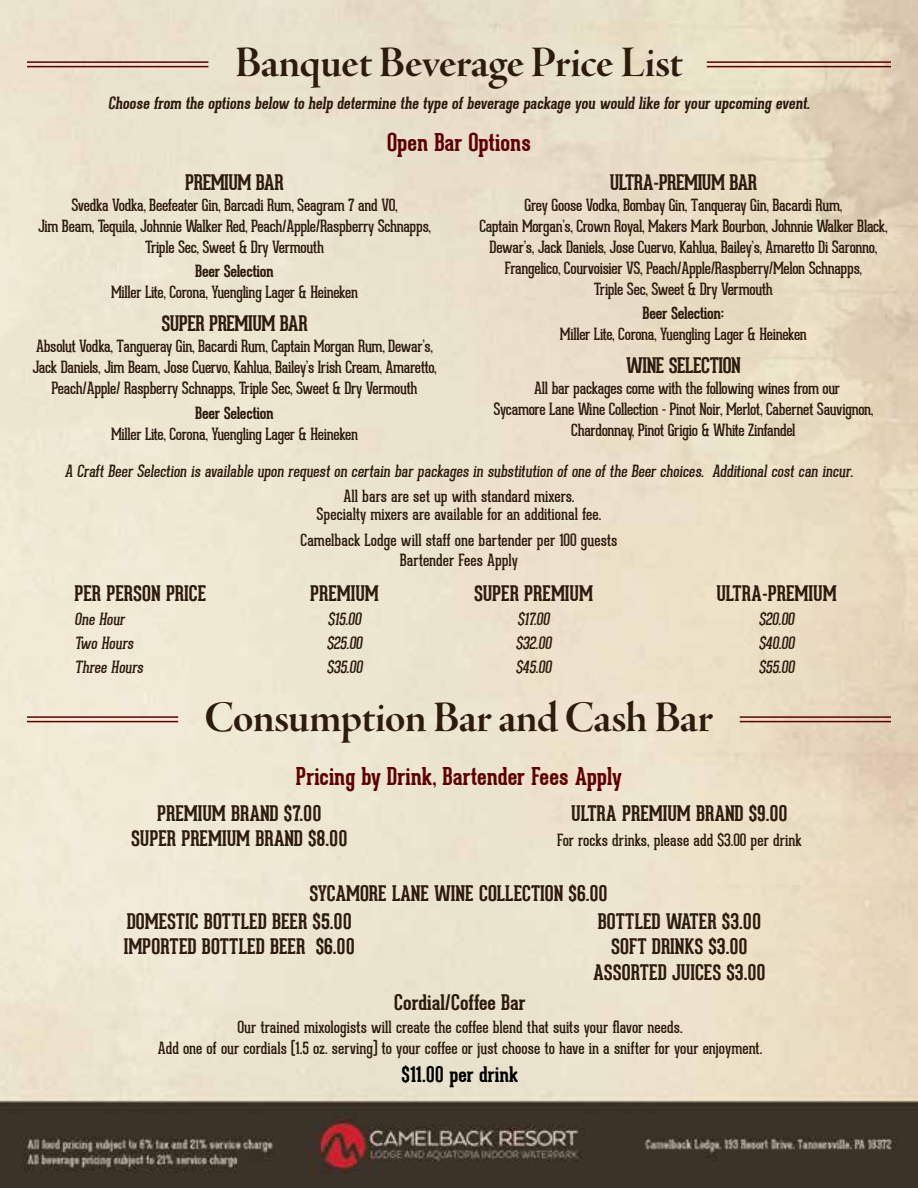
<style>
.page{position:relative;width:918px;height:1188px;background:#fff}
.page>*{position:absolute;margin:0;border:0;box-sizing:border-box;transform-origin:0 0}
.t1{font:45px "Adobe Jenson Pro Bold Disp";letter-spacing:-.005em;color:#2d1b0e}
.t2{font:700 24px "Geared Slab";color:#5e0000}
.t3{font:700 21px/25.2px "Geared Slab";color:#2d1b0e;text-align:center}
.t4{font:700 21px "Geared Slab";letter-spacing:-.02em;color:#2d1b0e}
.t5{font:700 21px "Geared Slab";color:#000}
.t6{font:16.5px/21px "Geared Slab";letter-spacing:-.02em;color:#2d1b0e;text-align:center}
.t7{font:16.5px/25px "Geared Slab";color:#2d1b0e;text-align:center}
.t8{font:700 16.5px "Geared Slab";letter-spacing:-.02em;color:#2d1b0e}
</style>
<div class="page">
<img style="left:0;top:0;width:918px;height:1188px">
<hr style="left:27px;top:61px;width:181px;height:2px;background:#5e0000">
<hr style="left:27px;top:66px;width:181px;height:1px;background:#5e0000">
<hr style="left:707px;top:61px;width:184px;height:2px;background:#5e0000">
<hr style="left:707px;top:66px;width:184px;height:1px;background:#5e0000">
<hr style="left:27px;top:716px;width:151px;height:2px;background:#5e0000">
<hr style="left:740px;top:716px;width:151px;height:2px;background:#5e0000">
<hr style="left:27px;top:721px;width:151px;height:1px;background:#5e0000">
<hr style="left:740px;top:721px;width:151px;height:1px;background:#5e0000">
<h1 class="t1" style="left:235px;top:37px;width:449px">Banquet Beverage Price List</h1>
<p class="t8" style="left:108px;top:93px;width:706px">Choose from the options below to help determine the type of beverage package you would like for your upcoming event.</p>
<h2 class="t2" style="left:387px;top:127px;width:145px">Open Bar Options</h2>
<p class="t4" style="left:185px;top:169px;width:100px">PREMIUM BAR</p>
<p class="t6" style="left:38px;top:194px;width:395px">Svedka Vodka, Beefeater Gin, Barcadi Rum, Seagram 7 and VO,<br>Jim Beam, Tequila, Johnnie Walker Red, Peach/Apple/Raspberry Schnapps,<br>Triple Sec, Sweet &amp; Dry Vermouth</p>
<p class="t8" style="left:195px;top:260px;width:80px">Beer Selection</p>
<p class="t6" style="left:111px;top:281px;width:249px">Miller Lite, Corona, Yuengling Lager &amp; Heineken</p>
<p class="t4" style="left:161px;top:310px;width:148px">SUPER PREMIUM BAR</p>
<p class="t6" style="left:32px;top:335px;width:406px">Absolut Vodka, Tangueray Gin, Bacardi Rum, Captain Morgan Rum, Dewar’s,<br>Jack Daniels, Jim Beam, Jose Cuervo, Kahlua, Bailey’s Irish Cream, Amaretto,<br>Peach/Apple/ Raspberry Schnapps, Triple Sec, Sweet &amp; Dry Vermouth</p>
<p class="t8" style="left:195px;top:403px;width:80px">Beer Selection</p>
<p class="t6" style="left:111px;top:424px;width:249px">Miller Lite, Corona, Yuengling Lager &amp; Heineken</p>
<p class="t4" style="left:610px;top:169px;width:149px">ULTRA-PREMIUM BAR</p>
<p class="t6" style="left:479px;top:194px;width:410px">Grey Goose Vodka, Bombay Gin, Tanqueray Gin, Bacardi Rum,<br>Captain Morgan’s, Crown Royal, Makers Mark Bourbon, Johnnie Walker Black, Dewar’s, Jack Daniels, Jose Cuervo, Kahlua, Bailey’s, Amaretto Di Saronno, Frangelico, Courvoisier VS, Peach/Apple/Raspberry/Melon Schnapps,<br>Triple Sec, Sweet &amp; Dry Vermouth</p>
<p class="t8" style="left:643px;top:302px;width:83px">Beer Selection:</p>
<p class="t6" style="left:560px;top:323px;width:249px">Miller Lite, Corona, Yuengling Lager &amp; Heineken</p>
<p class="t4" style="left:626px;top:352px;width:116px">WINE SELECTION</p>
<p class="t6" style="left:493px;top:377px;width:382px">All bar packages come with the following wines from our<br>Sycamore Lane Wine Collection - Pinot Noir, Merlot, Cabernet Sauvignon,<br>Chardonnay, Pinot Grigio &amp; White Zinfandel</p>
<p class="t7" style="left:65px;top:458px;width:793px">A Craft Beer Selection is available upon request on certain bar packages in substitution of one of the Beer choices. Additional cost can incur.<br>All bars are set up with standard mixers.</p>
<p class="t7" style="left:300px;top:501px;width:318px;line-height:26.5px">Specialty mixers are available for an additional fee.<br>Camelback Lodge will staff one bartender per 100 guests</p>
<p class="t7" style="left:400px;top:547px;width:120px">Bartender Fees Apply</p>
<p class="t3" style="left:75px;top:581px;width:133px">PER PERSON PRICE</p>
<p class="t3" style="left:310px;top:581px;width:70px">PREMIUM</p>
<p class="t3" style="left:474px;top:581px;width:121px">SUPER PREMIUM</p>
<p class="t3" style="left:716px;top:581px;width:122px">ULTRA-PREMIUM</p>
<p class="t6" style="left:75px;top:609px;width:55px">One Hour</p>
<p class="t6" style="left:328px;top:609px;width:37px">$15.00</p>
<p class="t6" style="left:518px;top:609px;width:36px">$17.00</p>
<p class="t6" style="left:759px;top:609px;width:40px">$20.00</p>
<p class="t6" style="left:75px;top:633px;width:63px">Two Hours</p>
<p class="t6" style="left:327px;top:633px;width:40px">$25.00</p>
<p class="t6" style="left:516px;top:633px;width:40px">$32.00</p>
<p class="t6" style="left:759px;top:633px;width:40px">$40.00</p>
<p class="t6" style="left:75px;top:657px;width:73px">Three Hours</p>
<p class="t6" style="left:327px;top:657px;width:40px">$35.00</p>
<p class="t6" style="left:516px;top:657px;width:40px">$45.00</p>
<p class="t6" style="left:759px;top:657px;width:40px">$55.00</p>
<h1 class="t1" style="left:205px;top:692px;width:510px">Consumption Bar and Cash Bar</h1>
<h2 class="t2" style="left:296px;top:761px;width:328px">Pricing by Drink, Bartender Fees Apply</h2>
<p class="t3" style="left:131px;top:800px;width:218px">PREMIUM BRAND $7.00<br>SUPER PREMIUM BRAND $8.00</p>
<p class="t3" style="left:571px;top:800px;width:218px">ULTRA PREMIUM BRAND $9.00</p>
<p class="t7" style="left:557px;top:828px;width:246px">For rocks drinks, please add $3.00 per drink</p>
<p class="t3" style="left:127px;top:879px;width:483px;line-height:28px;text-align:left;text-indent:183px">SYCAMORE LANE WINE COLLECTION $6.00<br>DOMESTIC BOTTLED BEER $5.00</p>
<p class="t3" style="left:124px;top:934px;width:233px">IMPORTED BOTTLED BEER $6.00</p>
<p class="t3" style="left:593px;top:909px;width:174px">BOTTLED WATER $3.00<br>SOFT DRINKS $3.00<br>ASSORTED JUICES $3.00</p>
<p class="t3" style="left:394px;top:990px;width:133px">Cordial/Coffee Bar</p>
<p class="t7" style="left:158px;top:1016px;width:606px;line-height:21px">Our trained mixologists will create the coffee blend that suits your flavor needs.<br>Add one of our cordials (1.5 oz. serving) to your coffee or just choose to have in a snifter for your enjoyment.</p>
<p class="t5" style="left:402px;top:1061px;width:118px">$11.00 per drink</p>
</div>
